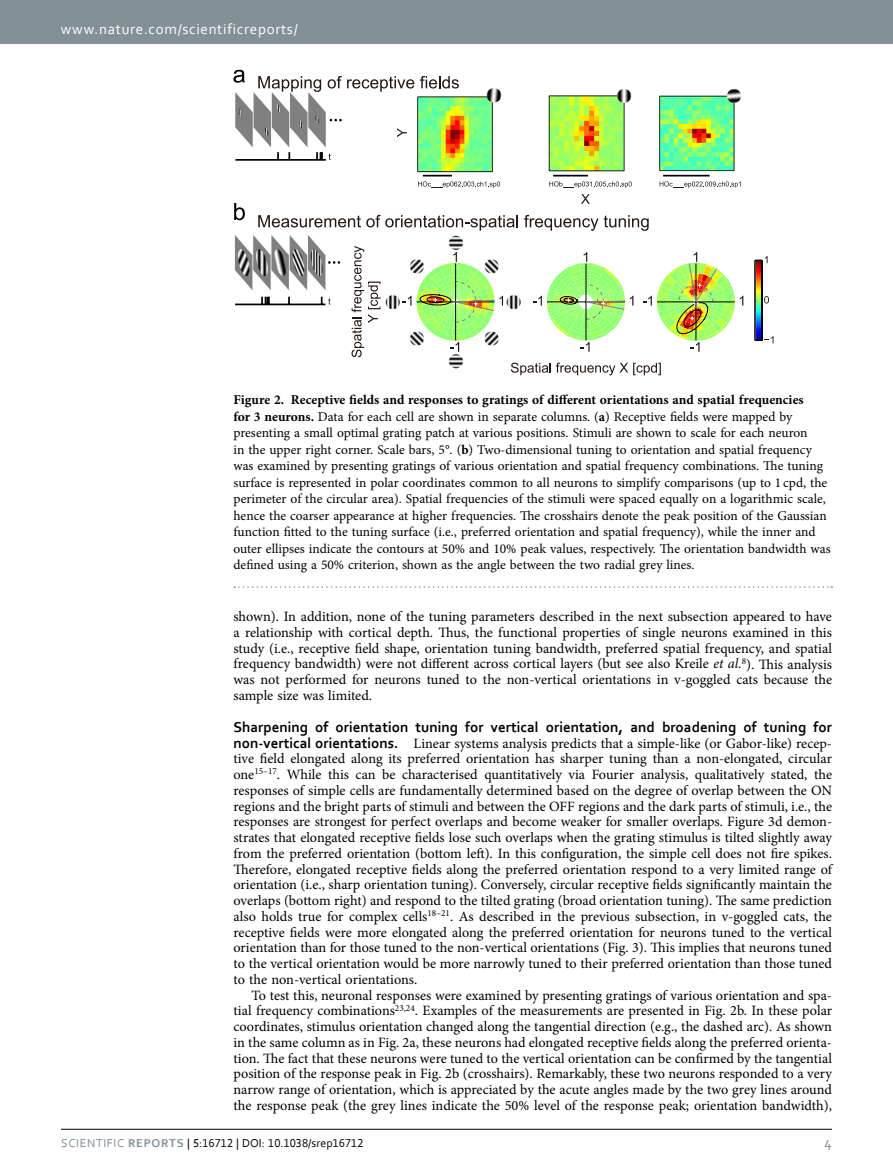
<style>
.page{position:relative;width:893px;height:1174px;background:#fff}
.page>*{position:absolute;margin:0;border:0;box-sizing:border-box;transform-origin:0 0}
.t1{font:700 15px "Corbel";color:#000}
.t2{font:15px "Corbel";letter-spacing:.045em;color:#fff}
.t3{font:15px "Corbel";color:#839097}
.t4{font:14.25px/15.8px "Minion Pro";color:#000;text-align:justify}
.t5{font:13.5px/16.5px "Minion Pro";color:#000}
.t6{font:12px "Corbel";color:#000}
.s1{font-weight:700}
.s2{font-style:italic}
.s3{font-family:"Corbel";font-weight:700;font-size:15px}
.s4{color:#839097}
.s5{font-weight:700;color:#839097}
</style>
<div class="page">
<div style="left:0;top:0;width:893px;height:43px;background:#839097"></div>
<hr style="left:61px;top:1129px;width:771px;height:1px;background:#000">
<img style="left:234px;top:87px;width:526px;height:281px">
<hr style="left:553px;top:175px;width:35px;height:1px;background:#000">
<svg style="left:511px;top:362px;width:150px;height:13px"></svg>
<svg style="left:581px;top:194px;width:9px;height:10px"></svg>
<svg style="left:397px;top:128px;width:10px;height:9px"></svg>
<svg style="left:351px;top:246px;width:29px;height:111px"></svg>
<hr style="left:663px;top:175px;width:47px;height:1px;background:#000">
<svg style="left:402px;top:296px;width:9px;height:9px"></svg>
<svg style="left:764px;top:296px;width:5px;height:7px"></svg>
<hr style="left:762px;top:260px;width:1px;height:80px;background:#000">
<hr style="left:754px;top:260px;width:1px;height:80px;background:#000">
<svg style="left:755px;top:256px;width:12px;height:7px"></svg>
<svg style="left:755px;top:336px;width:18px;height:7px"></svg>
<svg style="left:233px;top:70px;width:12px;height:13px"></svg>
<svg style="left:258px;top:76px;width:63px;height:16px"></svg>
<svg style="left:328px;top:76px;width:86px;height:16px"></svg>
<svg style="left:420px;top:76px;width:39px;height:13px"></svg>
<svg style="left:234px;top:203px;width:11px;height:17px"></svg>
<svg style="left:258px;top:215px;width:260px;height:16px"></svg>
<svg style="left:524px;top:215px;width:74px;height:16px"></svg>
<svg style="left:604px;top:215px;width:45px;height:16px"></svg>
<hr style="left:235px;top:159px;width:91px;height:2px;background:#000">
<hr style="left:235px;top:303px;width:90px;height:2px;background:#000">
<svg style="left:277px;top:152px;width:2px;height:7px"></svg>
<svg style="left:288px;top:297px;width:2px;height:6px"></svg>
<svg style="left:330px;top:119px;width:12px;height:2px"></svg>
<svg style="left:328px;top:261px;width:12px;height:3px"></svg>
<svg style="left:316px;top:152px;width:15px;height:8px"></svg>
<svg style="left:321px;top:297px;width:9px;height:7px"></svg>
<svg style="left:261px;top:297px;width:9px;height:7px"></svg>
<svg style="left:288px;top:152px;width:2px;height:7px"></svg>
<svg style="left:417px;top:252px;width:86px;height:100px"></svg>
<svg style="left:533px;top:252px;width:100px;height:100px"></svg>
<img style="left:643px;top:252px;width:100px;height:100px">
<svg style="left:660px;top:181px;width:81px;height:7px"></svg>
<svg style="left:549px;top:181px;width:83px;height:7px"></svg>
<svg style="left:418px;top:175px;width:82px;height:13px"></svg>
<svg style="left:234px;top:586px;width:598px;height:2px"></svg>
<p class="t2" style="left:61px;top:19px;width:238px">www.nature.com/scientificreports/</p>
<p class="t5" style="left:233px;top:391px;width:599px"><span class="s1">Figure 2. Receptive fields and responses to gratings of different orientations and spatial frequencies<br>for 3 neurons.</span> Data for each cell are shown in separate columns. (<span class="s1">a</span>) Receptive fields were mapped by presenting a small optimal grating patch at various positions. Stimuli are shown to scale for each neuron<br>in the upper right corner. Scale bars, 5°. (<span class="s1">b</span>) Two-dimensional tuning to orientation and spatial frequency was examined by presenting gratings of various orientation and spatial frequency combinations. The tuning surface is represented in polar coordinates common to all neurons to simplify comparisons (up to 1 cpd, the perimeter of the circular area). Spatial frequencies of the stimuli were spaced equally on a logarithmic scale, hence the coarser appearance at higher frequencies. The crosshairs denote the peak position of the Gaussian function fitted to the tuning surface (i.e., preferred orientation and spatial frequency), while the inner and outer ellipses indicate the contours at 50% and 10% peak values, respectively. The orientation bandwidth was defined using a 50% criterion, shown as the angle between the two radial grey lines.</p>
<p class="t4" style="left:233px;top:609px;width:600px">shown). In addition, none of the tuning parameters described in the next subsection appeared to have a relationship with cortical depth. Thus, the functional properties of single neurons examined in this study (i.e., receptive field shape, orientation tuning bandwidth, preferred spatial frequency, and spatial frequency bandwidth) were not different across cortical layers (but see also Kreile <span class="s2">et al.</span><sup>8</sup>). This analysis was not performed for neurons tuned to the non-vertical orientations in v-goggled cats because the sample size was limited.</p>
<p class="t1" style="left:233px;top:717px;width:600px">Sharpening of orientation tuning for vertical orientation, and broadening of tuning for</p>
<p class="t4" style="left:233px;top:735px;width:600px"><span class="s3">non-vertical orientations.</span> Linear systems analysis predicts that a simple-like (or Gabor-like) recep&shy;tive field elongated along its preferred orientation has sharper tuning than a non-elongated, circular one<sup>15–17</sup>. While this can be characterised quantitatively via Fourier analysis, qualitatively stated, the responses of simple cells are fundamentally determined based on the degree of overlap between the ON regions and the bright parts of stimuli and between the OFF regions and the dark parts of stimuli, i.e., the responses are strongest for perfect overlaps and become weaker for smaller overlaps. Figure 3d demon&shy;strates that elongated receptive fields lose such overlaps when the grating stimulus is tilted slightly away from the preferred orientation (bottom left). In this configuration, the simple cell does not fire spikes.<br>Therefore, elongated receptive fields along the preferred orientation respond to a very limited range of orientation (i.e., sharp orientation tuning). Conversely, circular receptive fields significantly maintain the overlaps (bottom right) and respond to the tilted grating (broad orientation tuning). The same prediction also holds true for complex cells<sup>18–21</sup>. As described in the previous subsection, in v-goggled cats, the receptive fields were more elongated along the preferred orientation for neurons tuned to the vertical orientation than for those tuned to the non-vertical orientations (Fig. 3). This implies that neurons tuned to the vertical orientation would be more narrowly tuned to their preferred orientation than those tuned to the non-vertical orientations.</p>
<p class="t4" style="left:233px;top:987px;width:600px;text-indent:18px">To test this, neuronal responses were examined by presenting gratings of various orientation and spa&shy;tial frequency combinations<sup>23,24</sup>. Examples of the measurements are presented in Fig. 2b. In these polar coordinates, stimulus orientation changed along the tangential direction (e.g., the dashed arc). As shown in the same column as in Fig. 2a, these neurons had elongated receptive fields along the preferred orienta&shy;tion. The fact that these neurons were tuned to the vertical orientation can be confirmed by the tangential position of the response peak in Fig. 2b (crosshairs). Remarkably, these two neurons responded to a very narrow range of orientation, which is appreciated by the acute angles made by the two grey lines around the response peak (the grey lines indicate the 50% level of the response peak; orientation bandwidth),</p>
<p class="t6" style="left:61px;top:1135px;width:304px"><span class="s4">Scientific</span> <span class="s5">Reports</span> | 5:16712 | DOI: 10.1038/srep16712</p>
<p class="t3" style="left:824px;top:1132px;width:9px">4</p>
</div>
